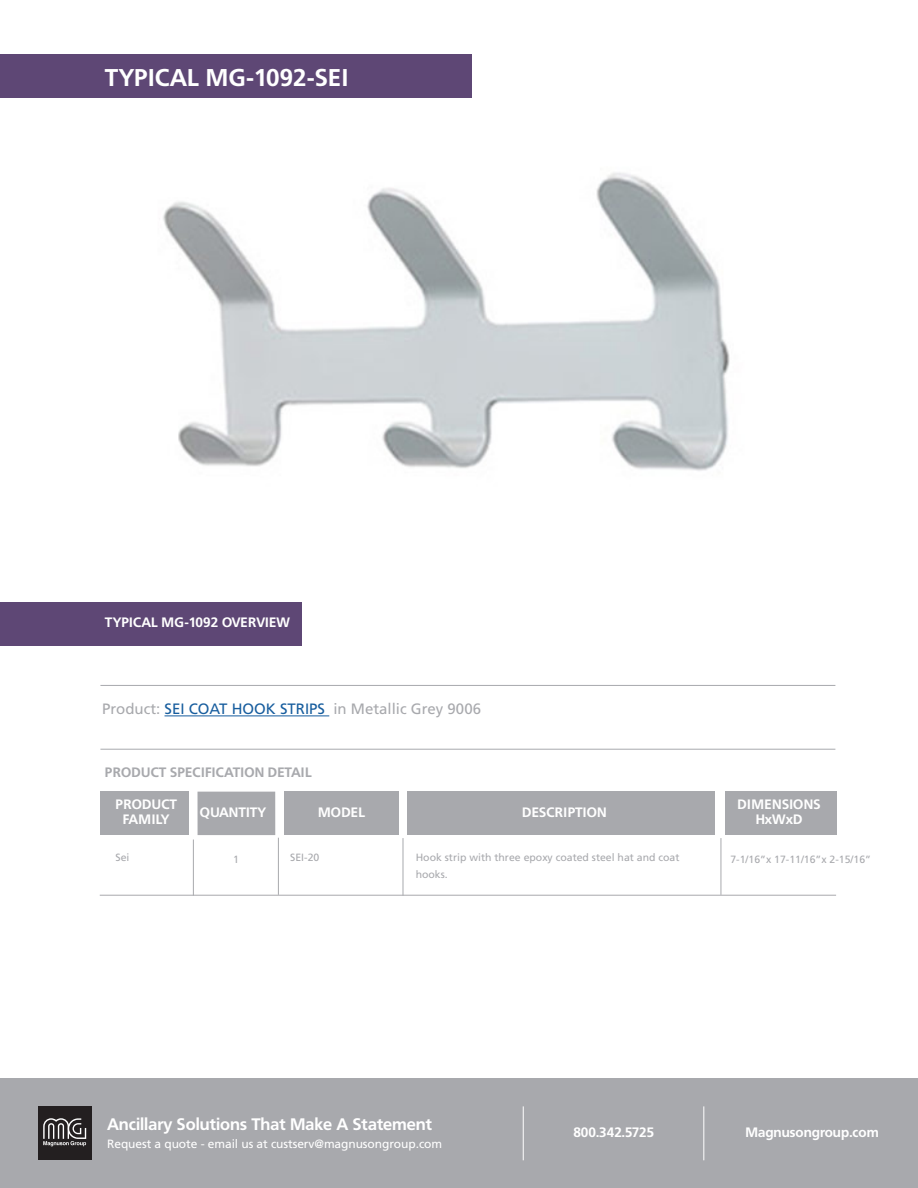
<style>
.page{position:relative;width:918px;height:1188px;background:#fff}
.page>*{position:absolute;margin:0;border:0;box-sizing:border-box;transform-origin:0 0}
.t1{font:700 24px "Frutiger BQ";letter-spacing:.01em;color:#fff}
.t2{font:700 16.5px "Frutiger BQ";color:#fff}
.t3{font:15px "Frutiger";color:#a8a9ad}
.t4{font:700 13.5px "Frutiger BQ";color:#fff}
.t5{font:700 13.5px/15px "Frutiger BQ";letter-spacing:.02em;color:#fff;text-align:center}
.t6{font:700 13.5px "Frutiger BQ";letter-spacing:.02em;color:#a8a9ad}
.t7{font:12px "Frutiger";letter-spacing:-.005em;color:#fff}
.t8{font:10.5px "Frutiger";color:#a8a9ad}
.s1{color:#175d9e}
</style>
<div class="page">
<div style="left:0;top:54px;width:472px;height:43px;background:#5e4775"></div>
<div style="left:0;top:1079px;width:918px;height:109px;background:#a8a9ad"></div>
<div style="left:38px;top:1106px;width:54px;height:54px;background:#231f20"></div>
<svg style="left:43px;top:1118px;width:43px;height:28px"></svg>
<hr style="left:523px;top:1106px;width:1px;height:54px;background:#fff">
<hr style="left:703px;top:1106px;width:1px;height:54px;background:#fff">
<div style="left:0;top:602px;width:301px;height:43px;background:#5e4775"></div>
<div style="left:100px;top:792px;width:89px;height:43px;background:#a8a9ad"></div>
<div style="left:285px;top:792px;width:114px;height:43px;background:#a8a9ad"></div>
<div style="left:407px;top:792px;width:308px;height:43px;background:#a8a9ad"></div>
<div style="left:725px;top:792px;width:112px;height:43px;background:#a8a9ad"></div>
<div style="left:198px;top:792px;width:77px;height:43px;background:#a8a9ad"></div>
<hr style="left:165px;top:716px;width:164px;height:1px;background:#175d9e">
<hr style="left:100px;top:749px;width:735px;height:1px;background:#a8a9ad">
<hr style="left:100px;top:685px;width:735px;height:1px;background:#a8a9ad">
<hr style="left:100px;top:895px;width:736px;height:1px;background:#a8a9ad">
<hr style="left:193px;top:840px;width:1px;height:56px;background:#a8a9ad">
<hr style="left:278px;top:838px;width:1px;height:57px;background:#a8a9ad">
<hr style="left:403px;top:838px;width:1px;height:58px;background:#a8a9ad">
<hr style="left:721px;top:838px;width:1px;height:57px;background:#a8a9ad">
<img style="left:163px;top:172px;width:567px;height:299px">
<p class="t1" style="left:105px;top:63px;width:245px">TYPICAL MG-1092-SEI</p>
<p class="t4" style="left:105px;top:614px;width:187px">TYPICAL MG-1092 OVERVIEW</p>
<p class="t3" style="left:102px;top:700px;width:381px">Product: <span class="s1">SEI COAT HOOK STRIPS</span> in Metallic Grey 9006</p>
<p class="t6" style="left:105px;top:764px;width:209px">PRODUCT SPECIFICATION DETAIL</p>
<p class="t5" style="left:116px;top:797px;width:63px">PRODUCT<br>FAMILY</p>
<p class="t4" style="left:200px;top:804px;width:68px">QUANTITY</p>
<p class="t4" style="left:318px;top:804px;width:49px">MODEL</p>
<p class="t5" style="left:522px;top:805px;width:86px">DESCRIPTION</p>
<p class="t5" style="left:738px;top:797px;width:85px">DIMENSIONS</p>
<p class="t4" style="left:756px;top:811px;width:48px">HxWxD</p>
<p class="t8" style="left:116px;top:851px;width:16px">Sei</p>
<p class="t8" style="left:233px;top:853px;width:7px">1</p>
<p class="t8" style="left:290px;top:852px;width:31px">SEI-20</p>
<p class="t8" style="left:416px;top:851px;width:265px">Hook strip with three epoxy coated steel hat and coat</p>
<p class="t8" style="left:730px;top:853px;width:142px">7-1/16”x 17-11/16”x 2-15/16”</p>
<p class="t8" style="left:416px;top:868px;width:34px">hooks.</p>
<p class="t2" style="left:107px;top:1114px;width:326px">Ancillary Solutions That Make A Statement</p>
<p class="t4" style="left:573px;top:1125px;width:82px">800.342.5725</p>
<p class="t4" style="left:745px;top:1125px;width:135px">Magnusongroup.com</p>
<p class="t7" style="left:107px;top:1137px;width:337px">Request a quote - email us at custserv@magnusongroup.com</p>
</div>
